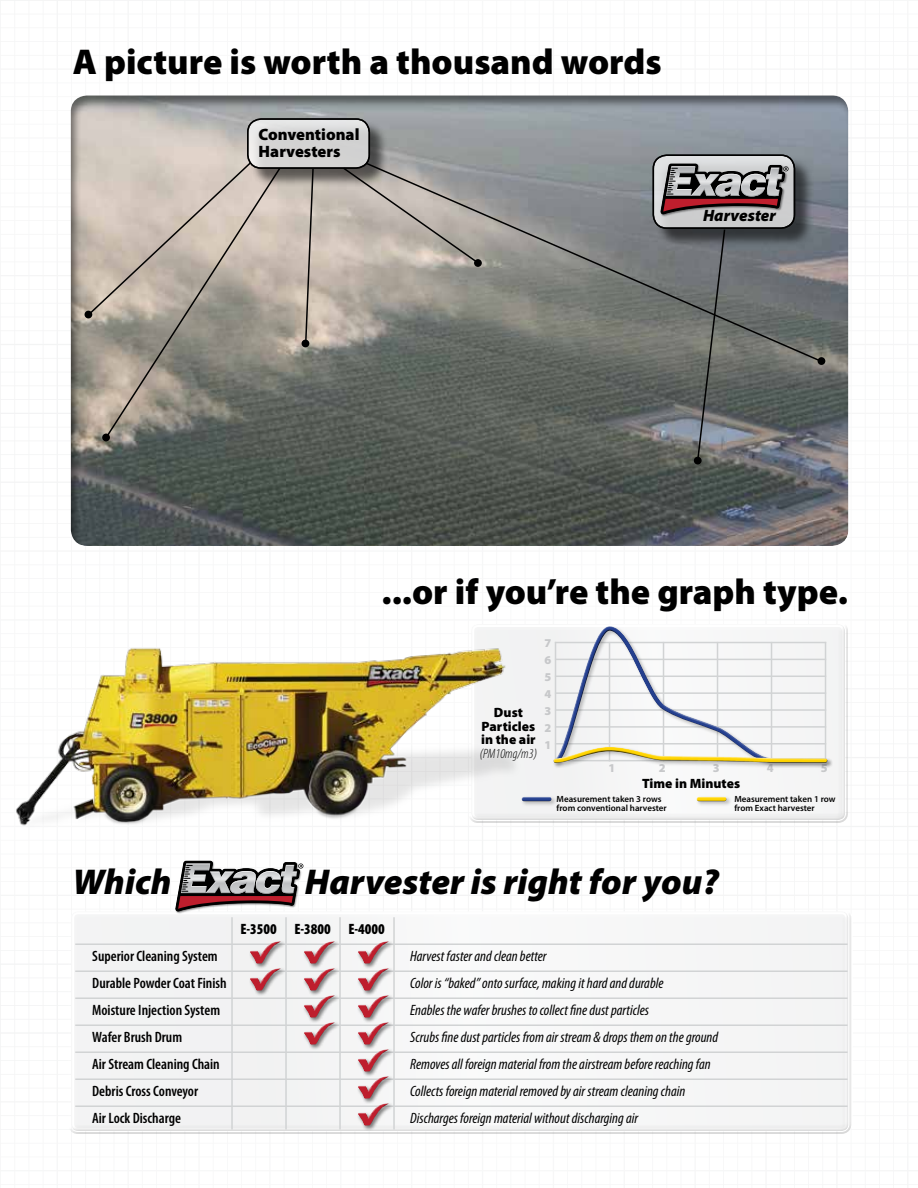
<style>
.page{position:relative;width:918px;height:1188px;background:#fff}
.page>*{position:absolute;margin:0;border:0;box-sizing:border-box;transform-origin:0 0}
.t1{font:900 36px "Myriad Pro";color:#000}
.t2{font:italic 900 36px "Myriad Pro";color:#000}
.t3{font:900 16.5px/16.5px "Myriad Pro";color:#000}
.t4{font:italic 900 16.5px "Myriad Pro";color:#000}
.t5{font:italic condensed 15px "Myriad Pro";color:#000}
.t6{font:600 condensed 15px "Myriad Pro";color:#000}
.t7{font:900 condensed 15px "Myriad Pro";color:#000}
.t8{font:900 13.5px/13.5px "Myriad Pro";color:#000;text-align:center}
.t9{font:italic 300 condensed 13.5px "Myriad Pro";color:#000}
.t10{font:900 12px/16.8px "Myriad Pro";color:#c7c8ca;text-align:justify}
.t11{font:600 9px/9px "Myriad Pro";color:#000}
</style>
<div class="page">
<div style="left:64px;top:909px;width:794px;height:232px;background:#f5f5f5"></div>
<div style="left:464px;top:621px;width:391px;height:209px;background:#000;opacity:.75"></div>
<hr style="left:75px;top:970px;width:773px;height:2px;background:#d1d3d4">
<hr style="left:75px;top:944px;width:773px;height:1px;background:#d1d3d4">
<hr style="left:75px;top:998px;width:773px;height:1px;background:#d1d3d4">
<hr style="left:75px;top:1024px;width:773px;height:2px;background:#d1d3d4">
<hr style="left:75px;top:1052px;width:773px;height:1px;background:#d1d3d4">
<hr style="left:75px;top:1078px;width:773px;height:2px;background:#d1d3d4">
<hr style="left:75px;top:1106px;width:773px;height:1px;background:#d1d3d4">
<hr style="left:285px;top:917px;width:2px;height:213px;background:#d1d3d4">
<hr style="left:231px;top:917px;width:2px;height:213px;background:#d1d3d4">
<hr style="left:339px;top:917px;width:2px;height:213px;background:#d1d3d4">
<hr style="left:393px;top:917px;width:2px;height:213px;background:#d1d3d4">
<div style="left:249px;top:940px;width:37px;height:30px;background:#000;opacity:.5"></div>
<div style="left:303px;top:940px;width:37px;height:30px;background:#000;opacity:.5"></div>
<div style="left:303px;top:994px;width:37px;height:30px;background:#000;opacity:.5"></div>
<div style="left:357px;top:940px;width:37px;height:30px;background:#000;opacity:.5"></div>
<div style="left:357px;top:994px;width:37px;height:30px;background:#000;opacity:.5"></div>
<div style="left:357px;top:1075px;width:37px;height:30px;background:#000;opacity:.5"></div>
<div style="left:249px;top:967px;width:37px;height:30px;background:#000;opacity:.5"></div>
<svg style="left:249px;top:941px;width:33px;height:27px"></svg>
<div style="left:249px;top:968px;width:33px;height:24px;background:#000;opacity:.75"></div>
<div style="left:303px;top:967px;width:37px;height:30px;background:#000;opacity:.5"></div>
<div style="left:303px;top:1021px;width:37px;height:30px;background:#000;opacity:.5"></div>
<svg style="left:303px;top:941px;width:33px;height:81px"></svg>
<div style="left:303px;top:1022px;width:33px;height:24px;background:#000;opacity:.75"></div>
<div style="left:357px;top:967px;width:37px;height:30px;background:#000;opacity:.5"></div>
<div style="left:357px;top:1048px;width:37px;height:30px;background:#000;opacity:.5"></div>
<div style="left:357px;top:1021px;width:37px;height:30px;background:#000;opacity:.5"></div>
<div style="left:357px;top:1102px;width:37px;height:30px;background:#000;opacity:.5"></div>
<svg style="left:357px;top:941px;width:33px;height:162px"></svg>
<div style="left:357px;top:1103px;width:33px;height:24px;background:#000;opacity:.75"></div>
<div style="left:71px;top:95px;width:778px;height:451px;background:#000;opacity:.5"></div>
<div style="left:653px;top:155px;width:141px;height:73px;background:#dfe1e3;border-radius:14px"></div>
<div style="left:653px;top:154px;width:142px;height:75px;border:2px solid #000;border-radius:14px"></div>
<div style="left:249px;top:121px;width:140px;height:67px;background:#000;opacity:.56"></div>
<svg style="left:248px;top:119px;width:121px;height:49px;background:#d7d6d6"></svg>
<div style="left:247px;top:118px;width:123px;height:51px;border:2px solid #000;border-radius:14px"></div>
<div style="left:694px;top:457px;width:8px;height:8px;background:#000;border-radius:50%"></div>
<div style="left:102px;top:434px;width:8px;height:7px;background:#000;border-radius:50%"></div>
<div style="left:85px;top:311px;width:7px;height:7px;background:#000;border-radius:50%"></div>
<div style="left:302px;top:340px;width:7px;height:7px;background:#000;border-radius:50%"></div>
<svg style="left:696px;top:364px;width:30px;height:98px;background:#6a6d6e"></svg>
<svg style="left:104px;top:166px;width:178px;height:273px;background:#908c82"></svg>
<svg style="left:87px;top:161px;width:166px;height:156px;background:#c4b8ad"></svg>
<svg style="left:304px;top:167px;width:11px;height:178px;background:#a79d93"></svg>
<svg style="left:365px;top:162px;width:459px;height:202px;background:#7b7e7c"></svg>
<svg style="left:341px;top:166px;width:140px;height:99px;background:#b2aba4"></svg>
<div style="left:521px;top:796px;width:37px;height:11px;background:#000;opacity:.25"></div>
<div style="left:521px;top:795px;width:32px;height:5px;background:#e8e9ec"></div>
<div style="left:521px;top:797px;width:32px;height:5px;background:#000;opacity:.75"></div>
<div style="left:696px;top:796px;width:36px;height:11px;background:#000;opacity:.25"></div>
<div style="left:696px;top:795px;width:32px;height:5px;background:#f3f2ed"></div>
<div style="left:696px;top:797px;width:32px;height:5px;background:#000;opacity:.75"></div>
<div style="left:553px;top:746px;width:280px;height:23px;background:#000;opacity:.25"></div>
<svg style="left:553px;top:625px;width:276px;height:121px"></svg>
<div style="left:553px;top:746px;width:276px;height:16px;background:#fff;opacity:.75"></div>
<div style="left:553px;top:750px;width:276px;height:14px;background:#000;opacity:.75"></div>
<img style="left:659px;top:162px;width:129px;height:55px">
<svg style="left:661px;top:164px;width:128px;height:50px"></svg>
<svg style="left:176px;top:876px;width:127px;height:35px"></svg>
<img style="left:16px;top:621px;width:510px;height:255px">
<h1 class="t1" style="left:73px;top:37px;width:590px">A picture is worth a thousand words</h1>
<p class="t3" style="left:259px;top:126px;width:102px">Conventional<br>Harvesters</p>
<p class="t4" style="left:703px;top:205px;width:75px">Harvester</p>
<h1 class="t1" style="left:382px;top:568px;width:468px">...or if you’re the graph type.</h1>
<p class="t8" style="left:481px;top:705px;width:56px">Dust<br>Particles in the air</p>
<p class="t9" style="left:480px;top:745px;width:59px">(PM10mg/m3)</p>
<p class="t10" style="left:545px;top:634px;width:8px">7<br>6<br>5<br>4<br>3<br>2<br>1</p>
<p class="t10" style="left:608px;top:760px;width:8px">1</p>
<p class="t10" style="left:659px;top:760px;width:8px">2</p>
<p class="t10" style="left:713px;top:760px;width:8px">3</p>
<p class="t10" style="left:767px;top:760px;width:8px">4</p>
<p class="t10" style="left:821px;top:760px;width:8px">5</p>
<p class="t8" style="left:642px;top:776px;width:99px">Time in Minutes</p>
<p class="t11" style="left:557px;top:794px;width:112px">Measurement taken 3 rows from conventional harvester</p>
<p class="t11" style="left:734px;top:794px;width:103px">Measurement taken 1 row from Exact harvester</p>
<h1 class="t2" style="left:73px;top:858px;width:100px">Which</h1>
<h1 class="t2" style="left:305px;top:858px;width:416px">Harvester is right for you?</h1>
<p class="t7" style="left:240px;top:920px;width:146px">E-3500 E-3800 E-4000</p>
<p class="t6" style="left:92px;top:947px;width:127px">Superior Cleaning System</p>
<p class="t5" style="left:410px;top:947px;width:138px">Harvest faster and clean better</p>
<p class="t6" style="left:92px;top:974px;width:136px">Durable Powder Coat Finish</p>
<p class="t5" style="left:410px;top:974px;width:255px">Color is “baked” onto surface, making it hard and durable</p>
<p class="t6" style="left:92px;top:1001px;width:129px">Moisture Injection System</p>
<p class="t5" style="left:410px;top:1001px;width:241px">Enables the wafer brushes to collect fine dust particles</p>
<p class="t6" style="left:92px;top:1028px;width:91px">Wafer Brush Drum</p>
<p class="t5" style="left:410px;top:1028px;width:310px">Scrubs fine dust particles from air stream &amp; drops them on the ground</p>
<p class="t6" style="left:92px;top:1055px;width:129px">Air Stream Cleaning Chain</p>
<p class="t5" style="left:410px;top:1055px;width:302px">Removes all foreign material from the airstream before reaching fan</p>
<p class="t6" style="left:92px;top:1082px;width:108px">Debris Cross Conveyor</p>
<p class="t5" style="left:410px;top:1082px;width:277px">Collects foreign material removed by air stream cleaning chain</p>
<p class="t6" style="left:92px;top:1109px;width:90px">Air Lock Discharge</p>
<p class="t5" style="left:410px;top:1109px;width:230px">Discharges foreign material without discharging air</p>
</div>
